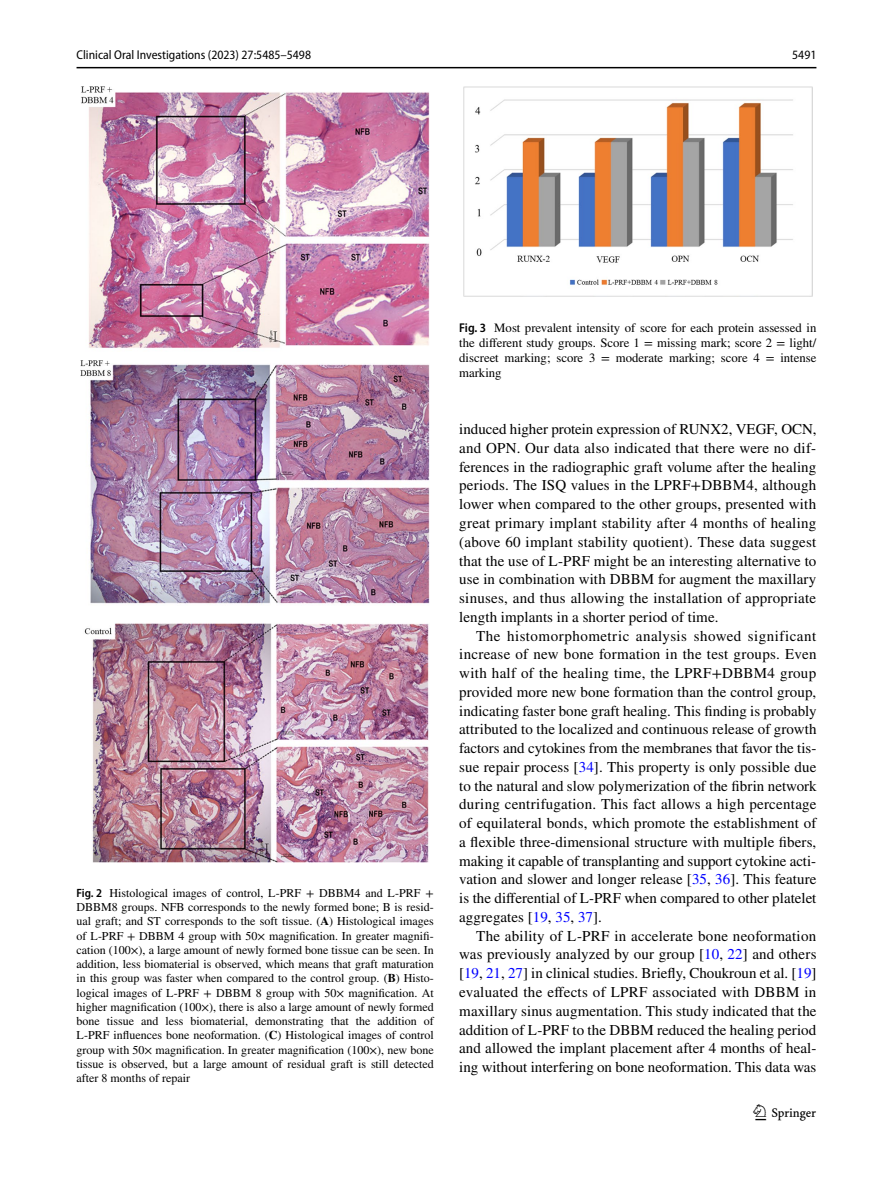
<style>
.page{position:relative;width:893px;height:1187px;background:#fff}
.page>*{position:absolute;margin:0;border:0;box-sizing:border-box;transform-origin:0 0}
.t1{font:22.5px "Springnew Regular 3";color:#000}
.t2{font:15px/18.8px "STIX";color:#000;text-align:justify}
.t3{font:12.75px/15px "STIX";color:#000;text-align:justify}
.t4{font:semi-condensed 12.75px "Myriad Pro";color:#000}
.t5{font:12px/14.2px "STIX";color:#000;text-align:justify}
.s1{font-family:"Myriad Pro";font-weight:600;font-stretch:semi-condensed}
.s2{font-weight:700}
.s3{color:#00f}
</style>
<div class="page">
<hr style="left:77px;top:67px;width:739px;height:1px;background:#000">
<img style="left:81px;top:87px;width:348px;height:775px">
<div style="left:459px;top:87px;width:357px;height:210px;background:linear-gradient(to bottom,#fff,#fff)"></div>
<img style="left:463px;top:87px;width:349px;height:210px">
<p class="t4" style="left:77px;top:48px;width:236px">Clinical Oral Investigations (2023) 27:5485–5498</p>
<p class="t4" style="left:792px;top:48px;width:26px">5491</p>
<p class="t5" style="left:77px;top:886px;width:359px"><span class="s1">Fig. 2</span> Histological images of control, L-PRF + DBBM4 and L-PRF + DBBM8 groups. NFB corresponds to the newly formed bone; B is resid&shy;ual graft; and ST corresponds to the soft tissue. (<span class="s2">A</span>) Histological images of L-PRF + DBBM 4 group with 50× magnification. In greater magnifi&shy;cation (100×), a large amount of newly formed bone tissue can be seen. In addition, less biomaterial is observed, which means that graft maturation in this group was faster when compared to the control group. (<span class="s2">B</span>) Histo&shy;logical images of L-PRF + DBBM 8 group with 50× magnification. At higher magnification (100×), there is also a large amount of newly formed bone tissue and less biomaterial, demonstrating that the addition of L-PRF influences bone neoformation. (<span class="s2">C</span>) Histological images of control group with 50× magnification. In greater magnification (100×), new bone tissue is observed, but a large amount of residual graft is still detected after 8 months of repair</p>
<p class="t3" style="left:459px;top:321px;width:359px"><span class="s1">Fig. 3</span> Most prevalent intensity of score for each protein assessed in the different study groups. Score 1 = missing mark; score 2 = light/ discreet marking; score 3 = moderate marking; score 4 = intense marking</p>
<p class="t2" style="left:459px;top:421px;width:359px">induced higher protein expression of RUNX2, VEGF, OCN, and OPN. Our data also indicated that there were no dif&shy;ferences in the radiographic graft volume after the healing periods. The ISQ values in the LPRF+DBBM4, although lower when compared to the other groups, presented with great primary implant stability after 4 months of healing (above 60 implant stability quotient). These data suggest that the use of L-PRF might be an interesting alternative to use in combination with DBBM for augment the maxillary sinuses, and thus allowing the installation of appropriate length implants in a shorter period of time.</p>
<p class="t2" style="left:459px;top:627px;width:359px;text-indent:17px">The histomorphometric analysis showed significant increase of new bone formation in the test groups. Even with half of the healing time, the LPRF+DBBM4 group provided more new bone formation than the control group, indicating faster bone graft healing. This finding is probably attributed to the localized and continuous release of growth factors and cytokines from the membranes that favor the tis&shy;sue repair process [<span class="s3">34</span>]. This property is only possible due to the natural and slow polymerization of the fibrin network during centrifugation. This fact allows a high percentage of equilateral bonds, which promote the establishment of a flexible three-dimensional structure with multiple fibers, making it capable of transplanting and support cytokine acti&shy;vation and slower and longer release [<span class="s3">35</span>, <span class="s3">36</span>]. This feature is the differential of L-PRF when compared to other platelet aggregates [<span class="s3">19</span>, <span class="s3">35</span>, <span class="s3">37</span>].</p>
<p class="t2" style="left:459px;top:927px;width:359px;text-indent:17px">The ability of L-PRF in accelerate bone neoformation was previously analyzed by our group [<span class="s3">10</span>, <span class="s3">22</span>] and others [<span class="s3">19</span>, <span class="s3">21</span>, <span class="s3">27</span>] in clinical studies. Briefly, Choukroun et al. [<span class="s3">19</span>] evaluated the effects of LPRF associated with DBBM in maxillary sinus augmentation. This study indicated that the addition of L-PRF to the DBBM reduced the healing period and allowed the implant placement after 4 months of heal&shy;ing without interfering on bone neoformation. This data was</p>
<h1 class="t1" style="left:755px;top:1104px;width:62px">1 3</h1>
</div>
